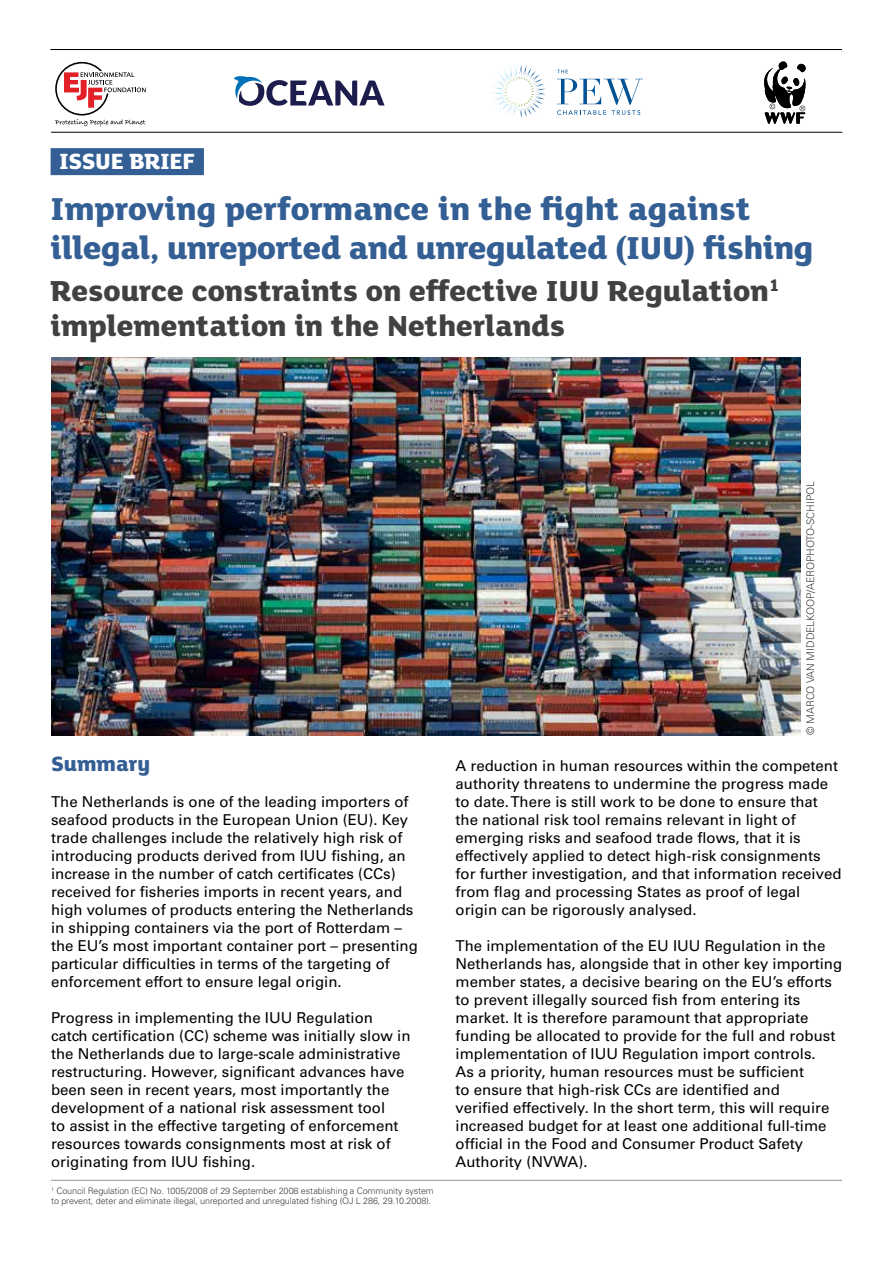
<style>
.page{position:relative;width:893px;height:1263px;background:#fff}
.page>*{position:absolute;margin:0;border:0;box-sizing:border-box;transform-origin:0 0}
.t1{font:800 34.5px/39px "FS Lola";letter-spacing:-.01em;color:#345f94}
.t2{font:800 31.5px/34.5px "FS Lola";color:#414042}
.t3{font:800 24px "FS Lola";letter-spacing:-.01em;color:#fff}
.t4{font:800 22.5px "FS Lola";color:#345f94}
.t5{font:15px/18px "Univers";color:#000}
.t6{font:300 10.5px "Univers";letter-spacing:-.01em;color:#414042}
.t7{font:300 9px/10.1px "Univers";letter-spacing:-.01em;color:#414042}
</style>
<div class="page">
<hr style="left:51px;top:49px;width:791px;height:1px;background:#000">
<hr style="left:51px;top:132px;width:791px;height:1px;background:#000">
<div style="left:51px;top:148px;width:153px;height:27px;background:#345f94"></div>
<img style="left:51px;top:357px;width:750px;height:378px">
<hr style="left:51px;top:1180px;width:791px;height:1px;background:#6d6e71">
<svg style="left:557px;top:79px;width:86px;height:36px"></svg>
<svg style="left:557px;top:70px;width:11px;height:3px"></svg>
<svg style="left:491px;top:64px;width:55px;height:54px"></svg>
<svg style="left:764px;top:61px;width:42px;height:63px"></svg>
<svg style="left:55px;top:62px;width:91px;height:65px"></svg>
<svg style="left:234px;top:76px;width:151px;height:30px"></svg>
<h3 class="t3" style="left:59px;top:145px;width:138px">ISSUE BRIEF</h3>
<h1 class="t1" style="left:51px;top:187px;width:764px">Improving performance in the fight against illegal, unreported and unregulated (IUU) fishing</h1>
<h2 class="t2" style="left:51px;top:272px;width:730px">Resource constraints on effective IUU Regulation<sup>1 </sup>implementation in the Netherlands</h2>
<h3 class="t4" style="left:51px;top:748px;width:101px">Summary</h3>
<p class="t5" style="left:51px;top:793px;width:368px">The Netherlands is one of the leading importers of seafood products in the European Union (EU). Key trade challenges include the relatively high risk of introducing products derived from IUU fishing, an increase in the number of catch certificates (CCs) received for fisheries imports in recent years, and high volumes of products entering the Netherlands in shipping containers via the port of Rotterdam – the EU’s most important container port – presenting particular difficulties in terms of the targeting of enforcement effort to ensure legal origin.</p>
<p class="t5" style="left:51px;top:1009px;width:361px">Progress in implementing the IUU Regulation catch certification (CC) scheme was initially slow in the Netherlands due to large-scale administrative restructuring. However, significant advances have been seen in recent years, most importantly the development of a national risk assessment tool<br>to assist in the effective targeting of enforcement resources towards consignments most at risk of originating from IUU fishing.</p>
<p class="t7" style="left:51px;top:1185px;width:384px"><sup>1</sup> Council Regulation (EC) No. 1005/2008 of 29 September 2008 establishing a Community system to prevent, deter and eliminate illegal, unreported and unregulated fishing (OJ L 286, 29.10.2008).</p>
<p class="t6" style="left:804px;top:735px;width:255px;rotate:-90deg">© MARCO VAN MIDDELKOOP/AEROPHOTO-SCHIPOL</p>
<p class="t5" style="left:456px;top:757px;width:388px">A reduction in human resources within the competent authority threatens to undermine the progress made to date. There is still work to be done to ensure that the national risk tool remains relevant in light of emerging risks and seafood trade flows, that it is effectively applied to detect high-risk consignments for further investigation, and that information received from flag and processing States as proof of legal origin can be rigorously analysed.</p>
<p class="t5" style="left:456px;top:937px;width:388px">The implementation of the EU IUU Regulation in the Netherlands has, alongside that in other key importing member states, a decisive bearing on the EU’s efforts to prevent illegally sourced fish from entering its market. It is therefore paramount that appropriate funding be allocated to provide for the full and robust implementation of IUU Regulation import controls.<br>As a priority, human resources must be sufficient<br>to ensure that high-risk CCs are identified and<br>verified effectively. In the short term, this will require increased budget for at least one additional full-time official in the Food and Consumer Product Safety Authority (NVWA).</p>
</div>
